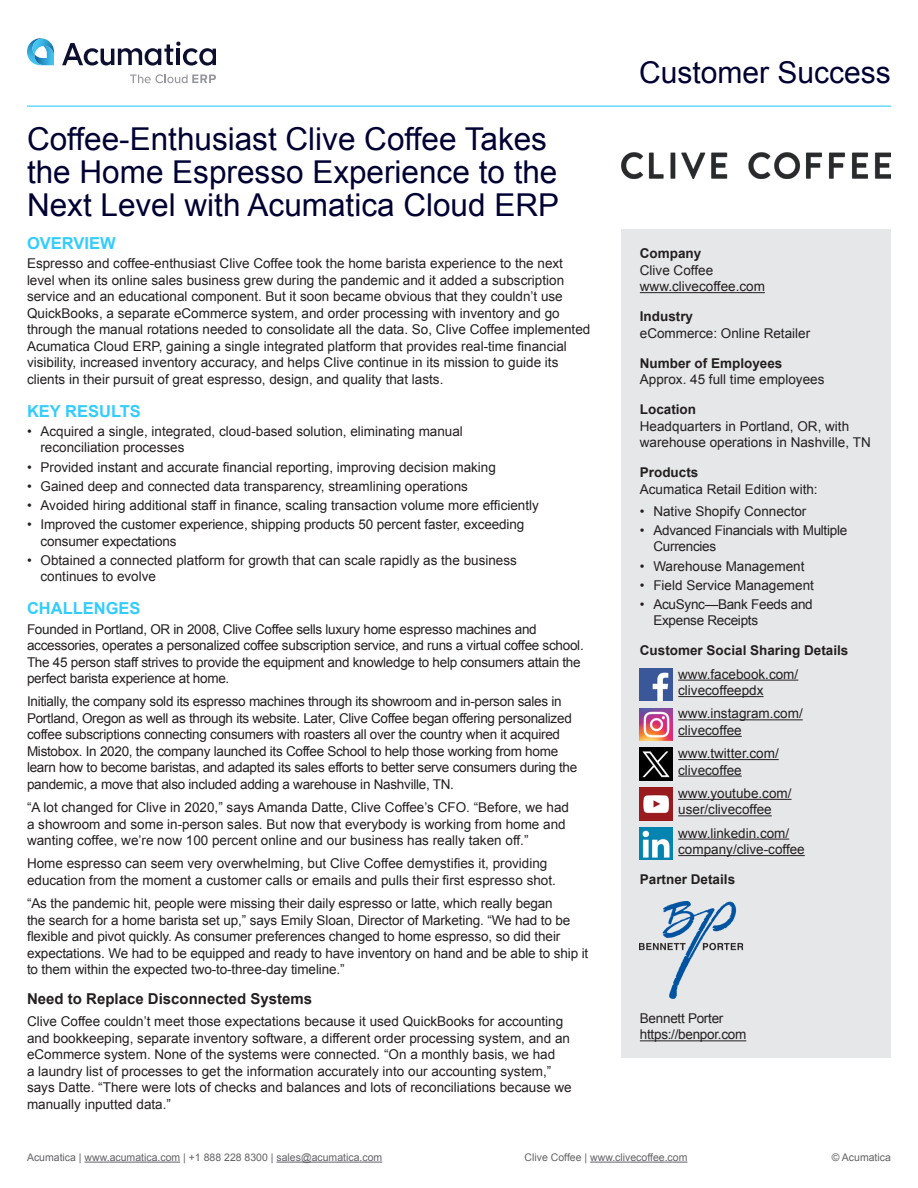
<style>
.page{position:relative;width:918px;height:1188px;background:#fff}
.page>*{position:absolute;margin:0;border:0;box-sizing:border-box;transform-origin:0 0}
.t1{font:31.5px/33px "Arial";color:#003}
.t2{font:30px "Arial";color:#003}
.Subhead{font:700 16.5px "Arial";color:#3cf}
.Sub_Subhead{font:700 15px "Arial";color:#231f20}
.Body_Copy{font:13.5px/16.5px "Arial";color:#231f20}
.Body_Copy-2{font:13.5px/16.5px "Arial";letter-spacing:-.02em;color:#231f20}
.Social_Media_Bullets_2L{font:13.5px/16.5px "Arial";color:#231f20}
.Side_Bar_Subheads{font:700 13.5px "Arial";color:#231f20}
.t3{font:10.5px "Arial";color:#636366}
</style>
<div class="page">
<hr style="left:27px;top:106px;width:864px;height:1px;background:#3cf">
<svg style="left:62px;top:42px;width:154px;height:24px"></svg>
<svg style="left:27px;top:38px;width:27px;height:27px"></svg>
<svg style="left:130px;top:74px;width:86px;height:9px"></svg>
<hr style="left:85px;top:1162px;width:95px;height:1px;background:#636366">
<hr style="left:277px;top:1162px;width:105px;height:1px;background:#636366">
<div style="left:621px;top:230px;width:270px;height:828px;background:#e6e7e9"></div>
<hr style="left:640px;top:292px;width:125px;height:1px;background:#231f20">
<hr style="left:678px;top:680px;width:120px;height:1px;background:#231f20">
<hr style="left:678px;top:696px;width:86px;height:1px;background:#231f20">
<hr style="left:678px;top:719px;width:125px;height:1px;background:#231f20">
<hr style="left:678px;top:736px;width:64px;height:1px;background:#231f20">
<hr style="left:678px;top:759px;width:101px;height:1px;background:#231f20">
<hr style="left:678px;top:776px;width:64px;height:1px;background:#231f20">
<hr style="left:678px;top:799px;width:114px;height:1px;background:#231f20">
<hr style="left:678px;top:815px;width:94px;height:1px;background:#231f20">
<hr style="left:678px;top:839px;width:111px;height:1px;background:#231f20">
<hr style="left:678px;top:855px;width:127px;height:1px;background:#231f20">
<hr style="left:640px;top:1040px;width:106px;height:1px;background:#231f20">
<img style="left:640px;top:668px;width:33px;height:33px">
<img style="left:640px;top:708px;width:33px;height:33px">
<img style="left:640px;top:748px;width:33px;height:32px">
<img style="left:640px;top:788px;width:33px;height:32px">
<img style="left:640px;top:827px;width:33px;height:33px">
<img style="left:640px;top:901px;width:104px;height:97px">
<img style="left:621px;top:152px;width:270px;height:26px">
<hr style="left:590px;top:1162px;width:97px;height:1px;background:#636366">
<p class="t1" style="left:27px;top:123px;width:534px">Coffee-Enthusiast Clive Coffee Takes the Home Espresso Experience to the<br>Next Level with Acumatica Cloud ERP</p>
<p class="Subhead" style="left:27px;top:232px;width:90px">OVERVIEW</p>
<p class="Body_Copy" style="left:27px;top:255px;width:565px">Espresso and coffee-enthusiast Clive Coffee took the home barista experience to the next level when its online sales business grew during the pandemic and it added a subscription service and an educational component. But it soon became obvious that they couldn’t use QuickBooks, a separate eCommerce system, and order processing with inventory and go through the manual rotations needed to consolidate all the data. So, Clive Coffee implemented Acumatica Cloud ERP, gaining a single integrated platform that provides real-time financial visibility, increased inventory accuracy, and helps Clive continue in its mission to guide its clients in their pursuit of great espresso, design, and quality that lasts.</p>
<p class="Subhead" style="left:27px;top:400px;width:115px">KEY RESULTS</p>
<p class="Body_Copy" style="left:40px;top:423px;width:424px;text-indent:-14px">• Acquired a single, integrated, cloud-based solution, eliminating manual reconciliation processes</p>
<p class="Body_Copy" style="left:27px;top:459px;width:470px">• Provided instant and accurate financial reporting, improving decision making</p>
<p class="Body_Copy" style="left:27px;top:478px;width:443px">• Gained deep and connected data transparency, streamlining operations</p>
<p class="Body_Copy" style="left:27px;top:497px;width:514px">• Avoided hiring additional staff in finance, scaling transaction volume more efficiently</p>
<p class="Body_Copy" style="left:40px;top:516px;width:485px;text-indent:-14px">• Improved the customer experience, shipping products 50 percent faster, exceeding consumer expectations</p>
<p class="Body_Copy" style="left:40px;top:552px;width:478px;text-indent:-14px">• Obtained a connected platform for growth that can scale rapidly as the business continues to evolve</p>
<p class="Subhead" style="left:27px;top:598px;width:115px">CHALLENGES</p>
<p class="Body_Copy-2" style="left:27px;top:621px;width:558px">Founded in Portland, OR in 2008, Clive Coffee sells luxury home espresso machines and accessories, operates a personalized coffee subscription service, and runs a virtual coffee school.<br>The 45 person staff strives to provide the equipment and knowledge to help consumers attain the perfect barista experience at home.</p>
<p class="Body_Copy-2" style="left:27px;top:694px;width:552px">Initially, the company sold its espresso machines through its showroom and in-person sales in Portland, Oregon as well as through its website. Later, Clive Coffee began offering personalized coffee subscriptions connecting consumers with roasters all over the country when it acquired Mistobox. In 2020, the company launched its Coffee School to help those working from home learn how to become baristas, and adapted its sales efforts to better serve consumers during the pandemic, a move that also included adding a warehouse in Nashville, TN.</p>
<p class="Body_Copy" style="left:27px;top:799px;width:544px">“A lot changed for Clive in 2020,” says Amanda Datte, Clive Coffee’s CFO. “Before, we had a showroom and some in-person sales. But now that everybody is working from home and wanting coffee, we’re now 100 percent online and our business has really taken off.”</p>
<p class="Body_Copy" style="left:27px;top:856px;width:530px">Home espresso can seem very overwhelming, but Clive Coffee demystifies it, providing education from the moment a customer calls or emails and pulls their first espresso shot.</p>
<p class="Body_Copy" style="left:27px;top:895px;width:563px">“As the pandemic hit, people were missing their daily espresso or latte, which really began<br>the search for a home barista set up,” says Emily Sloan, Director of Marketing. “We had to be flexible and pivot quickly. As consumer preferences changed to home espresso, so did their expectations. We had to be equipped and ready to have inventory on hand and be able to ship it to them within the expected two-to-three-day timeline.”</p>
<p class="Sub_Subhead" style="left:27px;top:989px;width:287px">Need to Replace Disconnected Systems</p>
<p class="Body_Copy" style="left:27px;top:1013px;width:546px">Clive Coffee couldn’t meet those expectations because it used QuickBooks for accounting and bookkeeping, separate inventory software, a different order processing system, and an eCommerce system. None of the systems were connected. “On a monthly basis, we had<br>a laundry list of processes to get the information accurately into our accounting system,” says Datte. “There were lots of checks and balances and lots of reconciliations because we manually inputted data.”</p>
<h2 class="t2" style="left:639px;top:53px;width:253px">Customer Success</h2>
<p class="Side_Bar_Subheads" style="left:640px;top:245px;width:63px">Company</p>
<p class="Body_Copy" style="left:640px;top:262px;width:127px">Clive Coffee www.clivecoffee.com</p>
<p class="Side_Bar_Subheads" style="left:640px;top:308px;width:55px">Industry</p>
<p class="Body_Copy" style="left:640px;top:325px;width:172px">eCommerce: Online Retailer</p>
<p class="Side_Bar_Subheads" style="left:640px;top:354px;width:144px">Number of Employees</p>
<p class="Body_Copy" style="left:640px;top:371px;width:186px">Approx. 45 full time employees</p>
<p class="Side_Bar_Subheads" style="left:640px;top:401px;width:58px">Location</p>
<p class="Body_Copy" style="left:640px;top:418px;width:232px">Headquarters in Portland, OR, with warehouse operations in Nashville, TN</p>
<p class="Side_Bar_Subheads" style="left:640px;top:464px;width:60px">Products</p>
<p class="Body_Copy" style="left:640px;top:481px;width:179px">Acumatica Retail Edition with:</p>
<p class="Body_Copy" style="left:640px;top:503px;width:168px">• Native Shopify Connector</p>
<p class="Body_Copy-2" style="left:653px;top:522px;width:195px;text-indent:-14px">• Advanced Financials with Multiple<br>Currencies</p>
<p class="Body_Copy" style="left:640px;top:558px;width:166px">• Warehouse Management</p>
<p class="Body_Copy" style="left:640px;top:577px;width:176px">• Field Service Management</p>
<p class="Body_Copy-2" style="left:653px;top:596px;width:161px;text-indent:-14px">• AcuSync—Bank Feeds and<br>Expense Receipts</p>
<p class="Side_Bar_Subheads" style="left:640px;top:642px;width:210px">Customer Social Sharing Details</p>
<p class="Social_Media_Bullets_2L" style="left:678px;top:666px;width:122px">www.facebook.com/ clivecoffeepdx</p>
<p class="Social_Media_Bullets_2L" style="left:678px;top:706px;width:126px">www.instagram.com/ clivecoffee</p>
<p class="Social_Media_Bullets_2L" style="left:678px;top:745px;width:102px">www.twitter.com/ clivecoffee</p>
<p class="Social_Media_Bullets_2L" style="left:678px;top:785px;width:115px">www.youtube.com/ user/clivecoffee</p>
<p class="Social_Media_Bullets_2L" style="left:678px;top:825px;width:128px">www.linkedin.com/ company/clive-coffee</p>
<p class="Side_Bar_Subheads" style="left:640px;top:871px;width:97px">Partner Details</p>
<p class="Body_Copy-2" style="left:640px;top:1010px;width:108px">Bennett Porter https://benpor.com</p>
<p class="t3" style="left:27px;top:1150px;width:357px">Acumatica | www.acumatica.com | +1 888 228 8300 | sales@acumatica.com</p>
<p class="t3" style="left:832px;top:1150px;width:61px">© Acumatica</p>
<p class="t3" style="left:525px;top:1150px;width:164px">Clive Coffee | www.clivecoffee.com</p>
</div>
